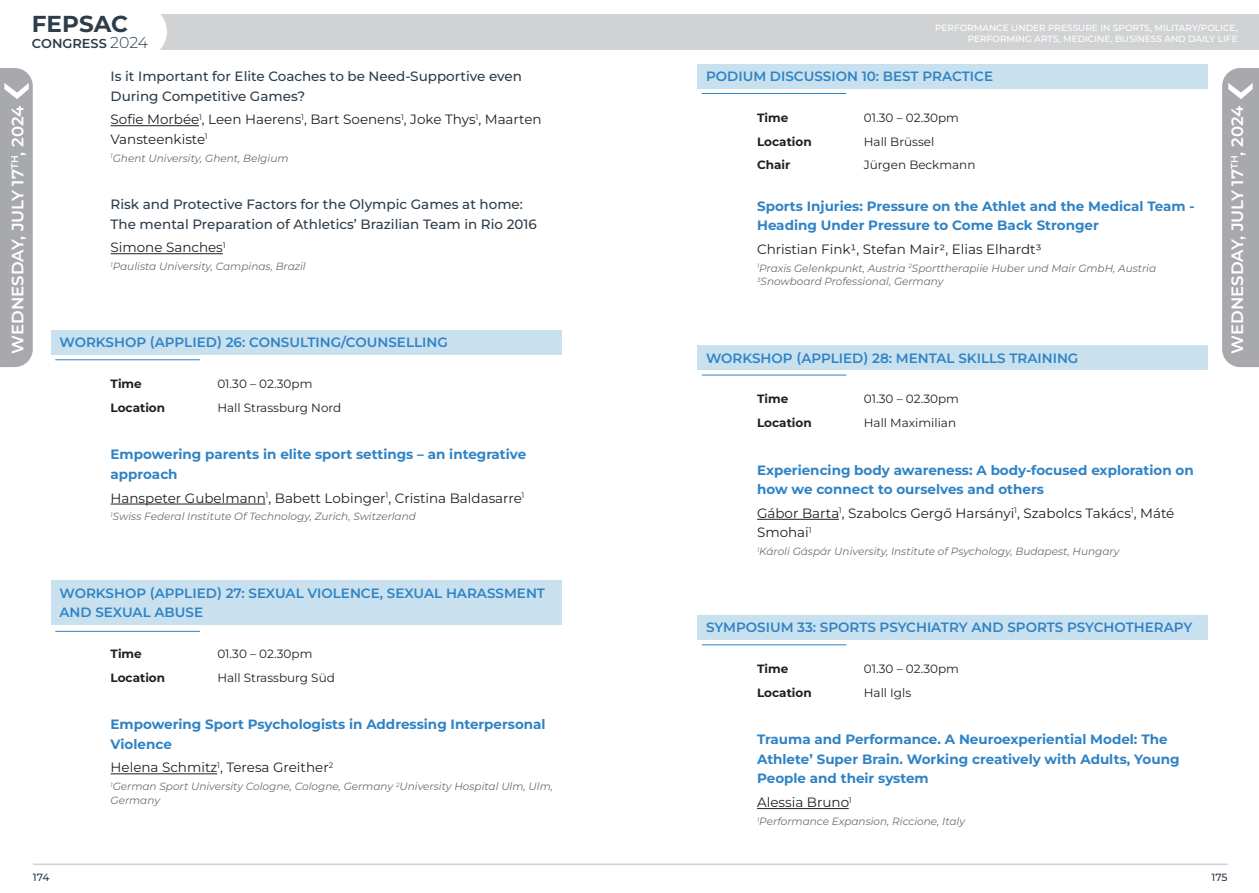
<style>
.page{position:relative;width:1259px;height:893px;background:#fff}
.page>*{position:absolute;margin:0;border:0;box-sizing:border-box;transform-origin:0 0}
.t1{font:700 23.1px "Montserrat";color:#2e3d4a}
.t2{font:600 16.5px "Montserrat";color:#fff}
.t3{font:700 13.5px/19.5px "Montserrat";color:#2f83c5}
.t4{font:13.5px/19.5px "Montserrat";color:#231f20}
.t5{font:600 13.5px/19.5px "Montserrat";color:#2f83c5}
.t6{font:500 13.5px/19.5px "Montserrat";color:#2e3d4a}
.t7{font:600 12.9px "Montserrat";color:#2e3d4a}
.t8{font:12px "Montserrat";color:#231f20}
.t9{font:700 12px "Montserrat";color:#231f20}
.t10{font:italic 10.5px/13.5px "Montserrat";color:#6c6d70}
.t11{font:500 10.5px "Montserrat";letter-spacing:-.01em;color:#2e3d4a}
.t12{font:500 9px/10.8px "Montserrat";color:#fff;text-align:right}
.s1{font-weight:300;font-size:15.75px}
</style>
<div class="page">
<hr style="left:33px;top:863px;width:1194px;height:2px;background:#d1d2d4">
<div style="left:149px;top:14px;width:1110px;height:35px;background:#d1d2d4"></div>
<div style="left:114px;top:5px;width:53px;height:53px;background:#fff;border-radius:50%"></div>
<div style="left:1222px;top:68px;width:37px;height:299px;background:#a8a9ad"></div>
<div style="left:0;top:68px;width:33px;height:299px;background:#a8a9ad"></div>
<hr style="left:111px;top:125px;width:88px;height:1px;background:#231f20">
<hr style="left:111px;top:253px;width:112px;height:1px;background:#231f20">
<div style="left:51px;top:330px;width:510px;height:25px;background:#c9e1ef"></div>
<hr style="left:55px;top:359px;width:145px;height:1px;background:#2f83c5">
<hr style="left:111px;top:504px;width:155px;height:1px;background:#231f20">
<div style="left:51px;top:580px;width:510px;height:45px;background:#c9e1ef"></div>
<hr style="left:55px;top:631px;width:145px;height:1px;background:#2f83c5">
<hr style="left:111px;top:773px;width:106px;height:1px;background:#231f20">
<div style="left:697px;top:64px;width:511px;height:25px;background:#c9e1ef"></div>
<hr style="left:702px;top:93px;width:144px;height:1px;background:#2f83c5">
<div style="left:697px;top:345px;width:511px;height:25px;background:#c9e1ef"></div>
<hr style="left:702px;top:375px;width:144px;height:1px;background:#2f83c5">
<hr style="left:757px;top:519px;width:82px;height:1px;background:#231f20">
<div style="left:697px;top:615px;width:511px;height:25px;background:#c9e1ef"></div>
<hr style="left:702px;top:644px;width:144px;height:1px;background:#2f83c5">
<hr style="left:757px;top:808px;width:92px;height:1px;background:#231f20">
<h1 class="t1" style="left:32px;top:8px;width:98px">FEPSAC</h1>
<p class="t7" style="left:32px;top:35px;width:118px">CONGRESS <span class="s1">2024</span></p>
<p class="t2" style="left:7px;top:353px;width:249px;rotate:-90deg">WEDNESDAY, JULY 17<sup>TH</sup>, 2024</p>
<p class="t6" style="left:111px;top:66px;width:413px">Is it Important for Elite Coaches to be Need-Supportive even<br>During Competitive Games?</p>
<p class="t4" style="left:111px;top:109px;width:433px">Sofie Morbée<sup>1</sup>, Leen Haerens<sup>1</sup>, Bart Soenens<sup>1</sup>, Joke Thys<sup>1</sup>, Maarten<br>Vansteenkiste<sup>1</sup></p>
<p class="t10" style="left:111px;top:151px;width:179px"><sup>1</sup>Ghent University, Ghent, Belgium</p>
<p class="t6" style="left:111px;top:194px;width:428px">Risk and Protective Factors for the Olympic Games at home:<br>The mental Preparation of Athletics’ Brazilian Team in Rio 2016</p>
<p class="t4" style="left:111px;top:237px;width:117px">Simone Sanches<sup>1</sup></p>
<p class="t10" style="left:111px;top:259px;width:197px"><sup>1</sup>Paulista University, Campinas, Brazil</p>
<p class="t5" style="left:60px;top:332px;width:390px">WORKSHOP (APPLIED) 26: CONSULTING/COUNSELLING</p>
<p class="t9" style="left:111px;top:376px;width:33px">Time</p>
<p class="t8" style="left:217px;top:376px;width:97px">01.30 – 02.30pm</p>
<p class="t9" style="left:111px;top:400px;width:56px">Location</p>
<p class="t8" style="left:217px;top:400px;width:126px">Hall Strassburg Nord</p>
<p class="t3" style="left:111px;top:444px;width:417px">Empowering parents in elite sport settings – an integrative approach</p>
<p class="t4" style="left:111px;top:488px;width:415px">Hanspeter Gubelmann<sup>1</sup>, Babett Lobinger<sup>1</sup>, Cristina Baldasarre<sup>1</sup></p>
<p class="t10" style="left:111px;top:510px;width:307px"><sup>1</sup>Swiss Federal Institute Of Technology, Zurich, Switzerland</p>
<p class="t5" style="left:60px;top:583px;width:487px">WORKSHOP (APPLIED) 27: SEXUAL VIOLENCE, SEXUAL HARASSMENT<br>AND SEXUAL ABUSE</p>
<p class="t9" style="left:111px;top:646px;width:33px">Time</p>
<p class="t8" style="left:217px;top:646px;width:97px">01.30 – 02.30pm</p>
<p class="t9" style="left:111px;top:669px;width:56px">Location</p>
<p class="t8" style="left:217px;top:669px;width:119px">Hall Strassburg Süd</p>
<p class="t3" style="left:111px;top:714px;width:436px">Empowering Sport Psychologists in Addressing Interpersonal<br>Violence</p>
<p class="t4" style="left:111px;top:758px;width:224px">Helena Schmitz<sup>1</sup>, Teresa Greither<sup>2</sup></p>
<p class="t10" style="left:111px;top:779px;width:444px"><sup>1</sup>German Sport University Cologne, Cologne, Germany <sup>2</sup>University Hospital Ulm, Ulm,<br>Germany</p>
<p class="t12" style="left:935px;top:22px;width:304px">PERFORMANCE UNDER PRESSURE IN SPORTS, MILITARY/POLICE,<br>PERFORMING ARTS, MEDICINE, BUSINESS AND DAILY LIFE</p>
<p class="t5" style="left:706px;top:66px;width:288px">PODIUM DISCUSSION 10: BEST PRACTICE</p>
<p class="t9" style="left:757px;top:110px;width:33px">Time</p>
<p class="t8" style="left:864px;top:110px;width:97px">01.30 – 02.30pm</p>
<p class="t9" style="left:757px;top:133px;width:56px">Location</p>
<p class="t8" style="left:864px;top:133px;width:72px">Hall Brüssel</p>
<p class="t9" style="left:757px;top:157px;width:35px">Chair</p>
<p class="t8" style="left:864px;top:157px;width:113px">Jürgen Beckmann</p>
<p class="t3" style="left:757px;top:196px;width:439px">Sports Injuries: Pressure on the Athlet and the Medical Team -<br>Heading Under Pressure to Come Back Stronger</p>
<p class="t4" style="left:757px;top:239px;width:286px">Christian Fink1, Stefan Mair2, Elias Elhardt3</p>
<p class="t10" style="left:757px;top:261px;width:400px"><sup>1</sup>Praxis Gelenkpunkt, Austria <sup>2</sup>Sporttherapiie Huber und Mair GmbH, Austria<br><sup>3</sup>Snowboard Professional, Germany</p>
<p class="t5" style="left:706px;top:348px;width:374px">WORKSHOP (APPLIED) 28: MENTAL SKILLS TRAINING</p>
<p class="t9" style="left:757px;top:391px;width:33px">Time</p>
<p class="t8" style="left:864px;top:391px;width:97px">01.30 – 02.30pm</p>
<p class="t9" style="left:757px;top:415px;width:56px">Location</p>
<p class="t8" style="left:864px;top:415px;width:94px">Hall Maximilian</p>
<p class="t3" style="left:757px;top:460px;width:438px">Experiencing body awareness: A body-focused exploration on how we connect to ourselves and others</p>
<p class="t4" style="left:757px;top:503px;width:419px">Gábor Barta<sup>1</sup>, Szabolcs Gergő Harsányi<sup>1</sup>, Szabolcs Takács<sup>1</sup>, Máté<br>Smohai<sup>1</sup></p>
<p class="t10" style="left:757px;top:544px;width:364px"><sup>1</sup>Károli Gáspár University, Institute of Psychology, Budapest, Hungary</p>
<p class="t5" style="left:706px;top:618px;width:488px">SYMPOSIUM 33: SPORTS PSYCHIATRY AND SPORTS PSYCHOTHERAPY</p>
<p class="t9" style="left:757px;top:661px;width:33px">Time</p>
<p class="t8" style="left:864px;top:661px;width:97px">01.30 – 02.30pm</p>
<p class="t9" style="left:757px;top:685px;width:56px">Location</p>
<p class="t8" style="left:864px;top:685px;width:49px">Hall Igls</p>
<p class="t3" style="left:757px;top:730px;width:424px">Trauma and Performance. A Neuroexperiential Model: The<br>Athlete’ Super Brain. Working creatively with Adults, Young<br>People and their system</p>
<p class="t4" style="left:757px;top:792px;width:96px">Alessia Bruno<sup>1</sup></p>
<p class="t10" style="left:757px;top:814px;width:209px"><sup>1</sup>Performance Expansion, Riccione, Italy</p>
<p class="t2" style="left:1226px;top:353px;width:249px;rotate:-90deg">WEDNESDAY, JULY 17<sup>TH</sup>, 2024</p>
<p class="t11" style="left:33px;top:870px;width:18px">174</p>
<p class="t11" style="left:1211px;top:870px;width:18px">175</p>
</div>
